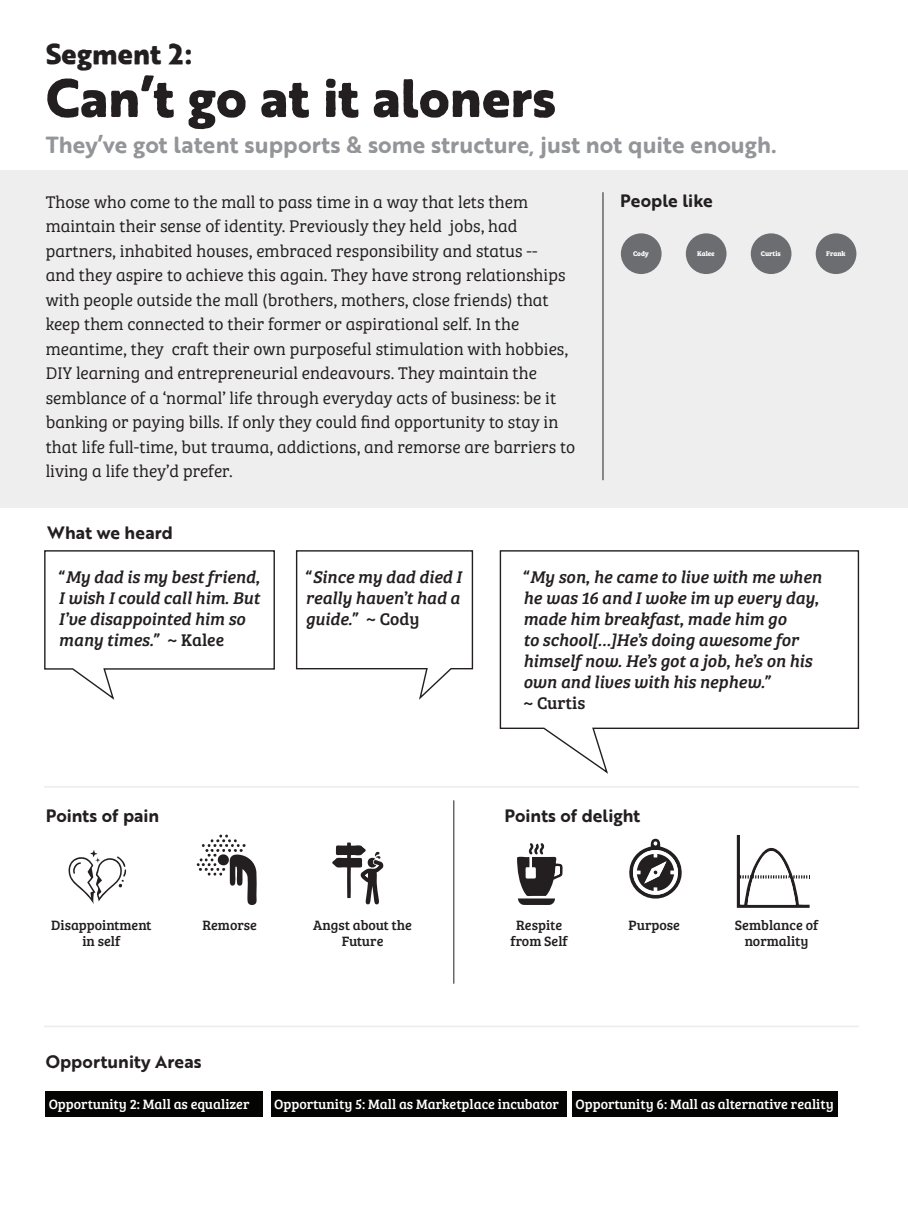
<style>
.page{position:relative;width:908px;height:1210px;background:#fff}
.page>*{position:absolute;margin:0;border:0;box-sizing:border-box;transform-origin:0 0}
.t1{font:700 52.5px "Brother 1816 Printed Web Extra";color:#231f20}
.t2{font:700 28px "Brother 1816 Printed Web Extra";color:#231f20}
.t3{font:22.75px "Brother 1816 Printed Web Bold";color:#939598}
.t4{font:300 17.5px/24.5px "Bree Serif";color:#231f20}
.t5{font:italic 17.5px/21px "Bree Serif";letter-spacing:-.005em;color:#231f20}
.t6{font:17.5px "Brother 1816 Printed Web Bold";color:#231f20}
.t7{font:17.5px "Bree Serif";color:#231f20}
.t8{font:14px "Bree Serif";color:#fff}
.t9{font:14px/16.8px "Bree Serif";color:#231f20;text-align:center}
.t10{font:700 7px "Bree Serif";color:#fff}
.s1{font-style:normal}
</style>
<div class="page">
<hr style="left:453px;top:800px;width:1px;height:183px;background:#231f20">
<div style="left:0;top:170px;width:907px;height:337px;background:#eeeeef"></div>
<hr style="left:602px;top:192px;width:1px;height:288px;background:#231f20">
<div style="left:620px;top:233px;width:41px;height:41px;background:#6c6d70;border-radius:50%"></div>
<div style="left:750px;top:233px;width:41px;height:41px;background:#6c6d70;border-radius:50%"></div>
<div style="left:685px;top:233px;width:41px;height:41px;background:#6c6d70;border-radius:50%"></div>
<div style="left:815px;top:233px;width:41px;height:41px;background:#6c6d70;border-radius:50%"></div>
<svg style="left:44px;top:550px;width:231px;height:150px"></svg>
<svg style="left:499px;top:550px;width:360px;height:224px"></svg>
<svg style="left:295px;top:550px;width:178px;height:150px"></svg>
<hr style="left:44px;top:786px;width:814px;height:1px;background:#eeeeef">
<hr style="left:44px;top:1025px;width:814px;height:2px;background:#eeeeef">
<div style="left:46px;top:1091px;width:217px;height:25px;background:#040503"></div>
<div style="left:271px;top:1091px;width:295px;height:25px;background:#040503"></div>
<div style="left:572px;top:1091px;width:265px;height:25px;background:#040503"></div>
<svg style="left:68px;top:850px;width:58px;height:54px"></svg>
<svg style="left:196px;top:834px;width:61px;height:71px"></svg>
<svg style="left:629px;top:838px;width:53px;height:60px"></svg>
<svg style="left:332px;top:842px;width:51px;height:62px"></svg>
<svg style="left:736px;top:835px;width:73px;height:73px"></svg>
<svg style="left:517px;top:843px;width:45px;height:62px"></svg>
<p class="t2" style="left:46px;top:33px;width:148px">Segment 2:</p>
<p class="t1" style="left:46px;top:58px;width:512px">Can’t go at it aloners</p>
<p class="t3" style="left:46px;top:127px;width:732px">They’ve got latent supports &amp; some structure, just not quite enough.</p>
<p class="t4" style="left:46px;top:188px;width:530px">Those who come to the mall to pass time in a way that lets them maintain their sense of identity. Previously they held jobs, had partners, inhabited houses, embraced responsibility and status --<br>and they aspire to achieve this again. They have strong relationships with people outside the mall (brothers, mothers, close friends) that keep them connected to their former or aspirational self. In the meantime, they craft their own purposeful stimulation with hobbies, DIY learning and entrepreneurial endeavours. They maintain the semblance of a ‘normal’ life through everyday acts of business: be it banking or paying bills. If only they could find opportunity to stay in that life full-time, but trauma, addictions, and remorse are barriers to living a life they’d prefer.</p>
<p class="t6" style="left:47px;top:520px;width:127px">What we heard</p>
<p class="t6" style="left:620px;top:187px;width:94px">People like</p>
<p class="t10" style="left:633px;top:248px;width:17px">Cody</p>
<p class="t10" style="left:697px;top:248px;width:19px">Kalee</p>
<p class="t10" style="left:760px;top:248px;width:21px">Curtis</p>
<p class="t10" style="left:825px;top:248px;width:21px">Frank</p>
<p class="t5" style="left:59px;top:565px;width:202px"><span class="s1">“</span>My dad is my best friend,<br>I wish I could call him. But<br>I’ve disappointed him so many times.<span class="s1">” ~ Kalee</span></p>
<p class="t5" style="left:523px;top:565px;width:300px"><span class="s1">“</span>My son, he came to live with me when he was 16 and I woke im up every day, made him breakfast, made him go<br>to school[…]He’s doing awesome for himself now. He’s got a job, he’s on his own and lives with his nephew.<span class="s1">”</span></p>
<p class="t7" style="left:523px;top:690px;width:64px">~ Curtis</p>
<p class="t5" style="left:305px;top:565px;width:157px;text-align:justify"><span class="s1">“</span>Since my dad died I really haven’t had a guide.<span class="s1">” ~ Cody</span></p>
<p class="t6" style="left:46px;top:802px;width:115px">Points of pain</p>
<p class="t6" style="left:504px;top:802px;width:137px">Points of delight</p>
<p class="t9" style="left:202px;top:915px;width:56px">Remorse</p>
<p class="t9" style="left:510px;top:915px;width:59px">Respite from Self</p>
<p class="t9" style="left:628px;top:915px;width:53px">Purpose</p>
<p class="t9" style="left:734px;top:915px;width:85px">Semblance of normality</p>
<p class="t9" style="left:51px;top:915px;width:102px">Disappointment in self</p>
<p class="t9" style="left:313px;top:915px;width:100px">Angst about the<br>Future</p>
<p class="t6" style="left:46px;top:1048px;width:157px">Opportunity Areas</p>
<p class="t8" style="left:49px;top:1094px;width:202px">Opportunity 2: Mall as equalizer</p>
<p class="t8" style="left:274px;top:1094px;width:286px">Opportunity 5: Mall as Marketplace incubator</p>
<p class="t8" style="left:575px;top:1094px;width:259px">Opportunity 6: Mall as alternative reality</p>
</div>
